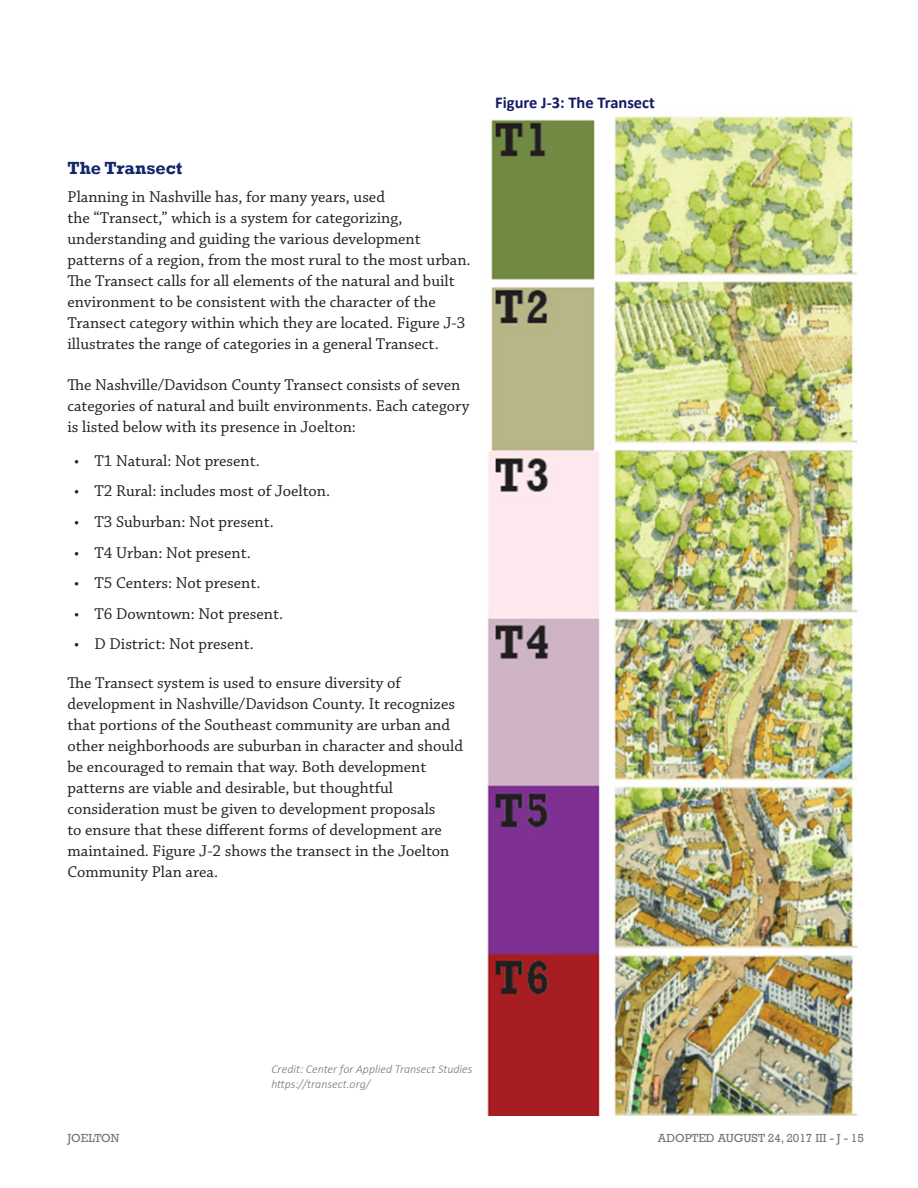
<style>
.page{position:relative;width:918px;height:1188px;background:#fff}
.page>*{position:absolute;margin:0;border:0;box-sizing:border-box;transform-origin:0 0}
.Body_Heading_1{font:700 18px "Rockwell";color:#15276c}
.Body_Normal{font:16.5px/21px "Chaparral Pro";color:#231f20}
.t1{font:700 16.5px "Calibri";color:#141b64}
.Figure_source{font:italic 300 12px "Calibri";color:#757679}
.t2{font:12px "Rockwell";color:#757679}
</style>
<div class="page">
<img style="left:487px;top:116px;width:371px;height:999px">
<p class="Body_Heading_1" style="left:68px;top:157px;width:116px">The Transect</p>
<p class="Body_Normal" style="left:68px;top:187px;width:405px">Planning in Nashville has, for many years, used<br>the “Transect,” which is a system for categorizing, understanding and guiding the various development patterns of a region, from the most rural to the most urban.<br>The Transect calls for all elements of the natural and built environment to be consistent with the character of the Transect category within which they are located. Figure J-3 illustrates the range of categories in a general Transect.</p>
<p class="Body_Normal" style="left:68px;top:375px;width:403px">The Nashville/Davidson County Transect consists of seven categories of natural and built environments. Each category is listed below with its presence in Joelton:</p>
<p class="Body_Normal" style="left:74px;top:451px;width:187px">• T1 Natural: Not present.</p>
<p class="Body_Normal" style="left:74px;top:481px;width:257px">• T2 Rural: includes most of Joelton.</p>
<p class="Body_Normal" style="left:74px;top:512px;width:201px">• T3 Suburban: Not present.</p>
<p class="Body_Normal" style="left:74px;top:542px;width:178px">• T4 Urban: Not present.</p>
<p class="Body_Normal" style="left:74px;top:573px;width:188px">• T5 Centers: Not present.</p>
<p class="Body_Normal" style="left:74px;top:604px;width:211px">• T6 Downtown: Not present.</p>
<p class="Body_Normal" style="left:74px;top:634px;width:181px">• D District: Not present.</p>
<p class="Body_Normal" style="left:68px;top:673px;width:397px">The Transect system is used to ensure diversity of development in Nashville/Davidson County. It recognizes that portions of the Southeast community are urban and other neighborhoods are suburban in character and should be encouraged to remain that way. Both development patterns are viable and desirable, but thoughtful consideration must be given to development proposals<br>to ensure that these different forms of development are maintained. Figure J-2 shows the transect in the Joelton Community Plan area.</p>
<p class="t1" style="left:495px;top:92px;width:161px">Figure J-3: The Transect</p>
<p class="Figure_source" style="left:271px;top:1062px;width:203px">Credit: Center for Applied Transect Studies</p>
<p class="Figure_source" style="left:271px;top:1076px;width:100px">https://transect.org/</p>
<p class="t2" style="left:68px;top:1131px;width:54px">JOELTON</p>
<p class="t2" style="left:658px;top:1131px;width:208px">ADOPTED AUGUST 24, 2017 III - J - 15</p>
</div>
